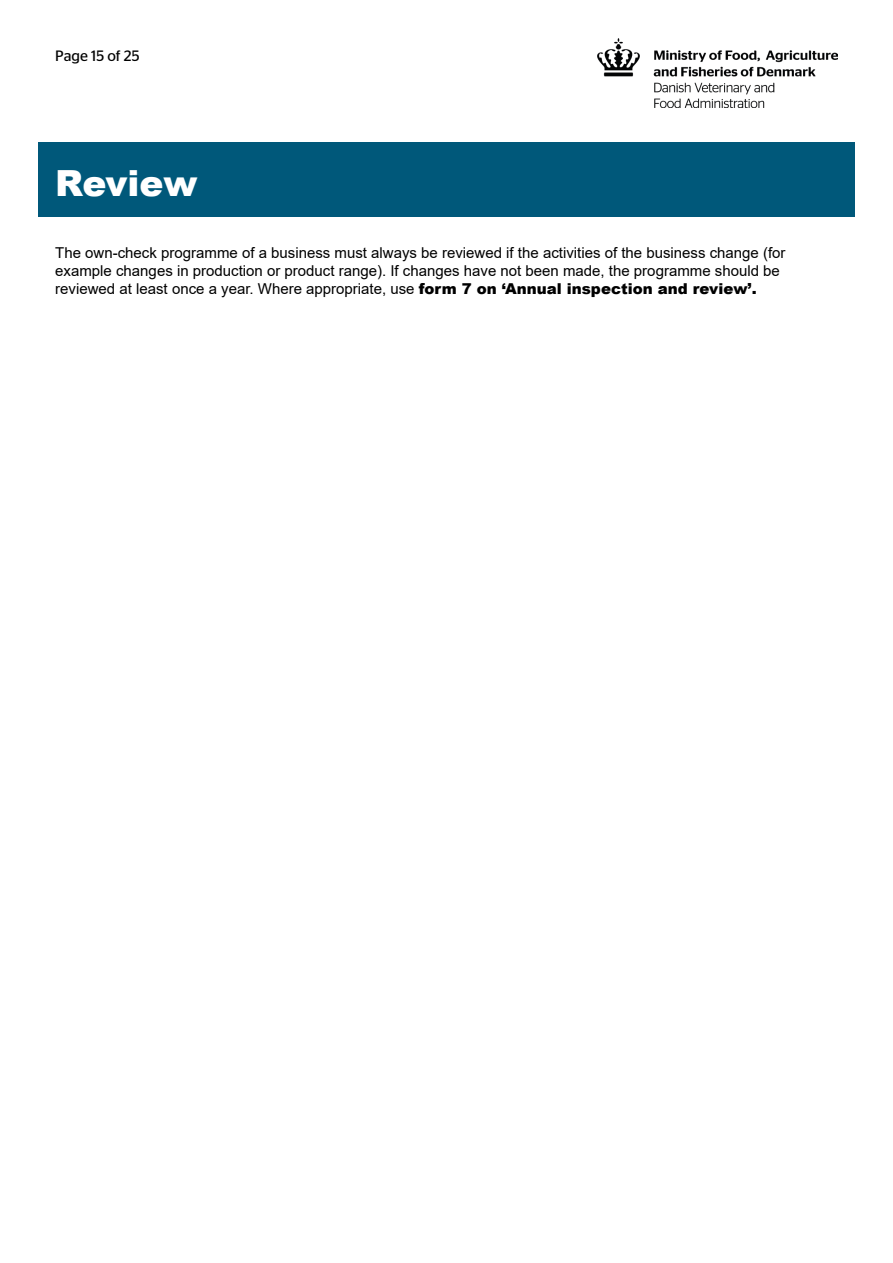
<style>
.page{position:relative;width:893px;height:1263px;background:#fff}
.page>*{position:absolute;margin:0;border:0;box-sizing:border-box;transform-origin:0 0}
.rubrik{font:900 36px "Arial";color:#fff}
.brød{font:15px/18px "Arial";color:#000}
.t1{font:15px "Stag Sans";color:#000}
.s1{font-weight:900}
</style>
<div class="page">
<img style="left:598px;top:38px;width:240px;height:70px">
<div style="left:38px;top:142px;width:817px;height:75px;background:#00587a"></div>
<p class="t1" style="left:55px;top:47px;width:86px">Page 15 of 25</p>
<h2 class="rubrik" style="left:55px;top:157px;width:144px">Review</h2>
<p class="brød" style="left:55px;top:243px;width:732px">The own-check programme of a business must always be reviewed if the activities of the business change (for example changes in production or product range). If changes have not been made, the programme should be reviewed at least once a year. Where appropriate, use <span class="s1">form 7 on ‘Annual inspection and review’.</span></p>
</div>
